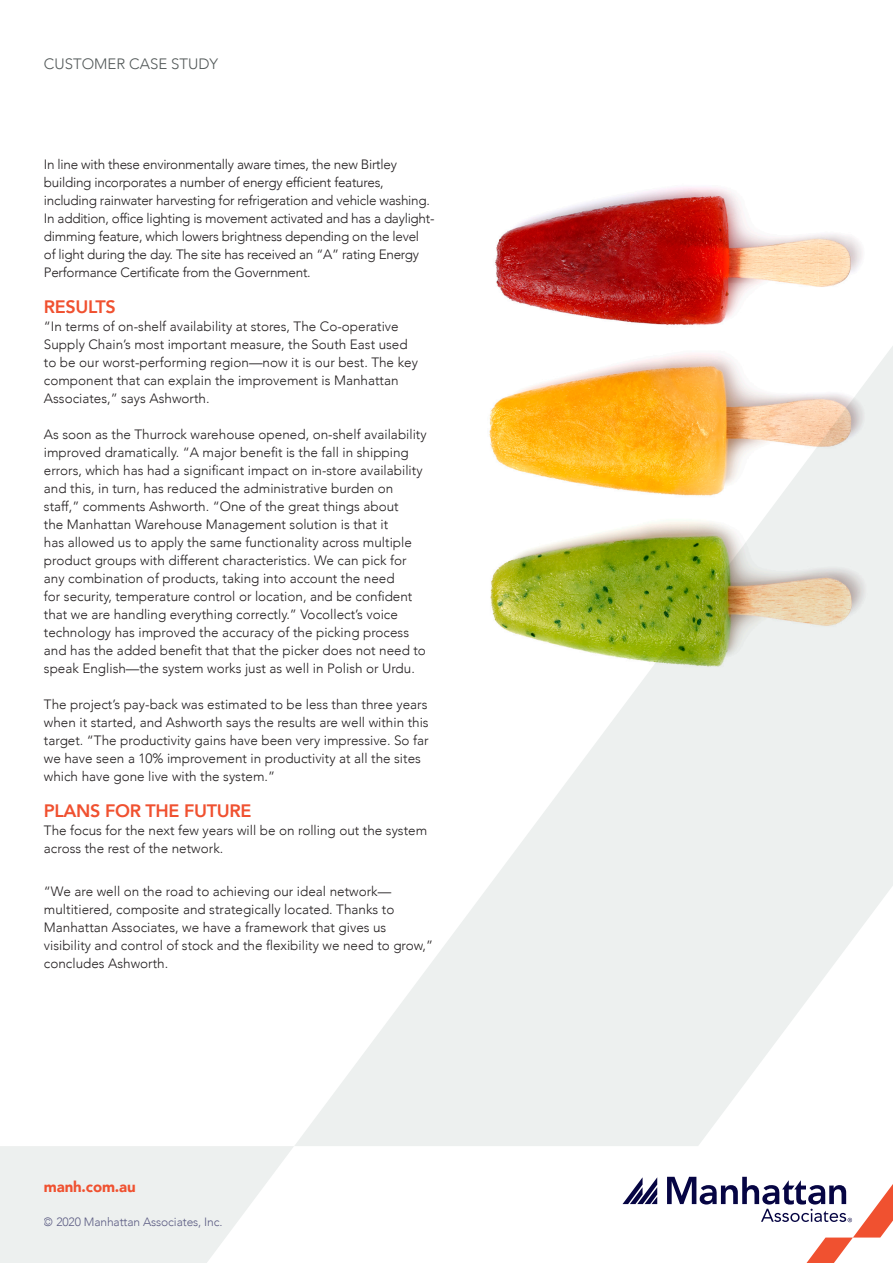
<style>
.page{position:relative;width:893px;height:1263px;background:#fff}
.page>*{position:absolute;margin:0;border:0;box-sizing:border-box;transform-origin:0 0}
.t1{font:800 18px "Avenir";letter-spacing:-.02em;color:#f05130}
.MINI_BROW{font:300 15px "Avenir";color:#535959}
.t2{font:900 15px "Avenir";letter-spacing:-.01em;color:#f05130}
.bullet{font:300 13.5px "Avenir";color:#231f20}
.Normal_before_bullet{font:300 13.5px/18px "Avenir";letter-spacing:-.02em;color:#231f20}
.Normal_before_bullet-2{font:300 13.5px/18px "Avenir";color:#231f20}
.t3{font:300 12px "Avenir";letter-spacing:-.01em;color:#060543}
</style>
<div class="page">
<svg style="left:0;top:1146px;width:294px;height:117px"></svg>
<svg style="left:295px;top:346px;width:598px;height:800px;fill:#edf0ef"></svg>
<svg style="left:622px;top:1177px;width:35px;height:27px"></svg>
<svg style="left:667px;top:1177px;width:226px;height:86px"></svg>
<img style="left:465px;top:187px;width:421px;height:561px">
<p class="MINI_BROW" style="left:44px;top:55px;width:176px">CUSTOMER CASE STUDY</p>
<p class="Normal_before_bullet" style="left:44px;top:155px;width:392px">In line with these environmentally aware times, the new Birtley building incorporates a number of energy efficient features, including rainwater harvesting for refrigeration and vehicle washing.<br>In addition, office lighting is movement activated and has a daylight&shy;dimming feature, which lowers brightness depending on the level<br>of light during the day. The site has received an “A” rating Energy Performance Certificate from the Government.</p>
<p class="t1" style="left:44px;top:292px;width:73px">RESULTS</p>
<p class="bullet" style="left:44px;top:318px;width:356px">“In terms of on-shelf availability at stores, The Co-operative</p>
<p class="bullet" style="left:44px;top:336px;width:365px">Supply Chain’s most important measure, the South East used</p>
<p class="bullet" style="left:44px;top:354px;width:375px">to be our worst-performing region—now it is our best. The key</p>
<p class="bullet" style="left:44px;top:372px;width:356px">component that can explain the improvement is Manhattan</p>
<p class="bullet" style="left:44px;top:390px;width:167px">Associates,” says Ashworth.</p>
<p class="bullet" style="left:44px;top:426px;width:384px">As soon as the Thurrock warehouse opened, on-shelf availability</p>
<p class="bullet" style="left:44px;top:444px;width:366px">improved dramatically. “A major benefit is the fall in shipping</p>
<p class="bullet" style="left:44px;top:462px;width:380px">errors, which has had a significant impact on in-store availability</p>
<p class="bullet" style="left:44px;top:480px;width:351px">and this, in turn, has reduced the administrative burden on</p>
<p class="bullet" style="left:44px;top:498px;width:356px">staff,” comments Ashworth. “One of the great things about</p>
<p class="bullet" style="left:44px;top:516px;width:346px">the Manhattan Warehouse Management solution is that it</p>
<p class="bullet" style="left:44px;top:534px;width:369px">has allowed us to apply the same functionality across multiple</p>
<p class="bullet" style="left:44px;top:552px;width:364px">product groups with different characteristics. We can pick for</p>
<p class="bullet" style="left:44px;top:570px;width:352px">any combination of products, taking into account the need</p>
<p class="bullet" style="left:44px;top:588px;width:370px">for security, temperature control or location, and be confident</p>
<p class="bullet" style="left:44px;top:606px;width:356px">that we are handling everything correctly.” Vocollect’s voice</p>
<p class="bullet" style="left:44px;top:624px;width:367px">technology has improved the accuracy of the picking process</p>
<p class="bullet" style="left:44px;top:642px;width:384px">and has the added benefit that that the picker does not need to</p>
<p class="bullet" style="left:44px;top:660px;width:372px">speak English—the system works just as well in Polish or Urdu.</p>
<p class="bullet" style="left:44px;top:696px;width:385px">The project’s pay-back was estimated to be less than three years</p>
<p class="bullet" style="left:44px;top:714px;width:386px">when it started, and Ashworth says the results are well within this</p>
<p class="bullet" style="left:44px;top:732px;width:386px">target. “The productivity gains have been very impressive. So far</p>
<p class="bullet" style="left:44px;top:750px;width:378px">we have seen a 10% improvement in productivity at all the sites</p>
<p class="bullet" style="left:44px;top:768px;width:233px">which have gone live with the system.”</p>
<p class="t1" style="left:44px;top:796px;width:209px">PLANS FOR THE FUTURE</p>
<p class="bullet" style="left:44px;top:822px;width:385px">The focus for the next few years will be on rolling out the system</p>
<p class="bullet" style="left:44px;top:840px;width:181px">across the rest of the network.</p>
<p class="Normal_before_bullet-2" style="left:44px;top:882px;width:391px">“We are well on the road to achieving our ideal network— multitiered, composite and strategically located. Thanks to Manhattan Associates, we have a framework that gives us visibility and control of stock and the flexibility we need to grow,” concludes Ashworth.</p>
<p class="t2" style="left:44px;top:1174px;width:93px">manh.com.au</p>
<p class="t3" style="left:44px;top:1214px;width:180px">© 2020 Manhattan Associates, Inc.</p>
</div>
